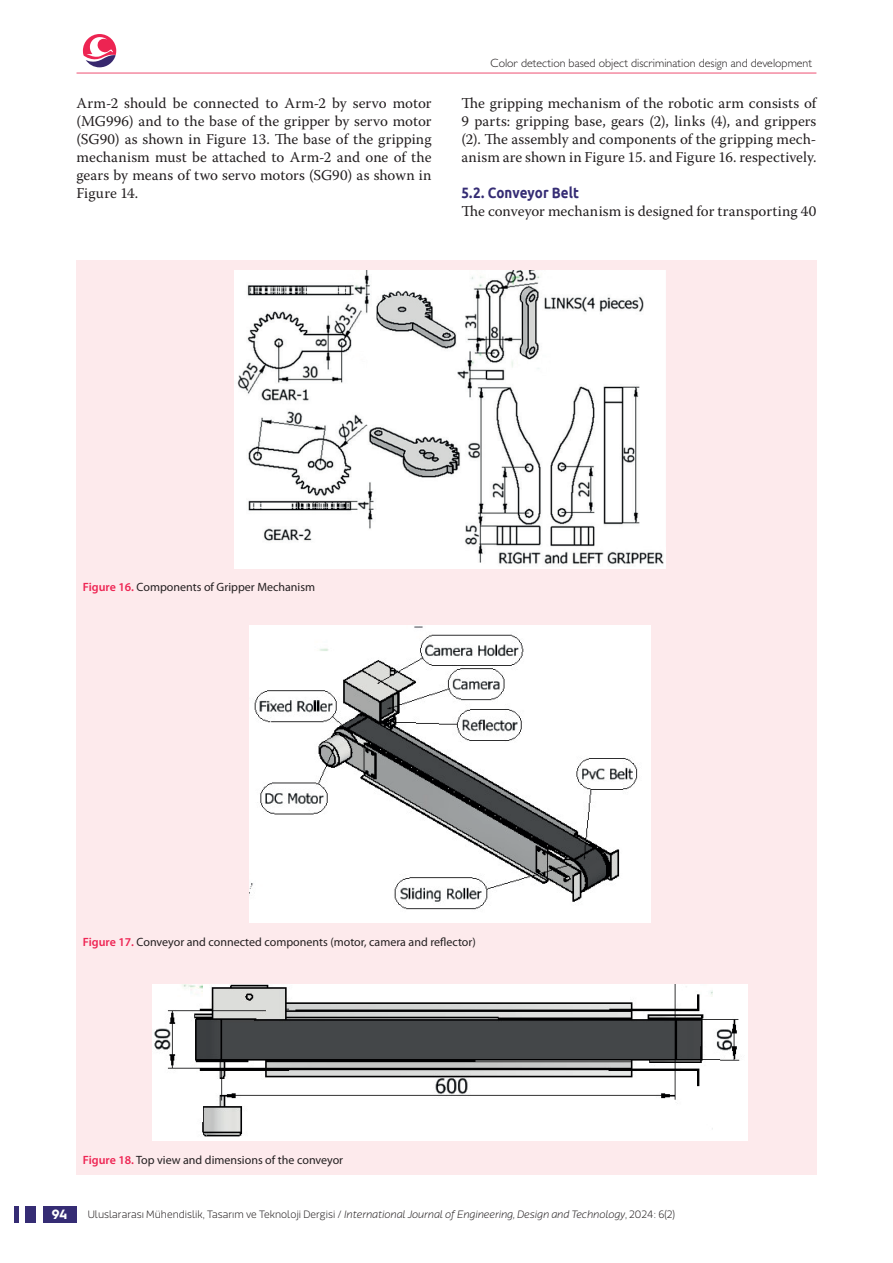
<style>
.page{position:relative;width:893px;height:1263px;background:#fff}
.page>*{position:absolute;margin:0;border:0;box-sizing:border-box;transform-origin:0 0}
.t1{font:15px/18px "Warnock Pro";letter-spacing:.005em;color:#231f20;text-align:justify}
.t2{font:700 15px "Ubuntu";letter-spacing:.005em;color:#352c74;scale:.89 1}
.t3{font:700 13.5px "Hurme Geometric Sans 3";color:#fff}
.t4{font:12px "Myriad Pro";color:#231f20}
.t5{font:300 12px "Gill Sans";color:#231f20}
.t6{font:200 10.5px "Riona Sans";color:#231f20}
.s1{font-weight:600;color:#ee2553}
.s2{font-style:italic}
</style>
<div class="page">
<div style="left:77px;top:260px;width:740px;height:320px;background:#fdeaec"></div>
<div style="left:77px;top:568px;width:740px;height:35px;background:#fdeaec"></div>
<div style="left:77px;top:591px;width:740px;height:35px;background:#fdeaec"></div>
<div style="left:77px;top:614px;width:740px;height:320px;background:#fdeaec"></div>
<div style="left:77px;top:923px;width:740px;height:34px;background:#fdeaec"></div>
<div style="left:77px;top:946px;width:740px;height:34px;background:#fdeaec"></div>
<div style="left:77px;top:969px;width:740px;height:183px;background:#fdeaec"></div>
<div style="left:77px;top:1140px;width:740px;height:35px;background:#fdeaec"></div>
<img style="left:234px;top:271px;width:431px;height:297px">
<img style="left:250px;top:625px;width:400px;height:298px">
<img style="left:152px;top:984px;width:595px;height:156px">
<hr style="left:77px;top:72px;width:739px;height:2px;background:#f06382">
<div style="left:43px;top:1206px;width:34px;height:17px;background:#352c74"></div>
<div style="left:25px;top:1206px;width:10px;height:17px;background:#352c74"></div>
<hr style="left:14px;top:1206px;width:4px;height:17px;background:#352c74">
<svg style="left:83px;top:34px;width:33px;height:33px"></svg>
<p class="t5" style="left:491px;top:55px;width:323px">Color detection based object discrimination design and development</p>
<p class="t1" style="left:77px;top:94px;width:357px">Arm-2 should be connected to Arm-2 by servo motor (MG996) and to the base of the gripper by servo motor (SG90) as shown in Figure 13. The base of the gripping mechanism must be attached to Arm-2 and one of the gears by means of two servo motors (SG90) as shown in Figure 14.</p>
<p class="t1" style="left:461px;top:94px;width:357px">The gripping mechanism of the robotic arm consists of 9 parts: gripping base, gears (2), links (4), and grippers (2). The assembly and components of the gripping mech&shy;anism are shown in Figure 15. and Figure 16. respectively.</p>
<p class="t2" style="left:461px;top:184px;width:134px">5.2. Conveyor Belt</p>
<p class="t1" style="left:461px;top:202px;width:356px">The conveyor mechanism is designed for transporting 40</p>
<p class="t4" style="left:83px;top:580px;width:234px"><span class="s1">Figure 16.</span> Components of Gripper Mechanism</p>
<p class="t4" style="left:83px;top:934px;width:394px"><span class="s1">Figure 17.</span> Conveyor and connected components (motor, camera and reflector)</p>
<p class="t4" style="left:83px;top:1152px;width:262px"><span class="s1">Figure 18.</span> Top view and dimensions of the conveyor</p>
<p class="t3" style="left:52px;top:1204px;width:17px">94</p>
<p class="t6" style="left:88px;top:1208px;width:589px">Uluslararası Mühendislik, Tasarım ve Teknoloji Dergisi / <span class="s2">International Journal of Engineering, Design and Technology</span>, 2024: 6(2)</p>
</div>
